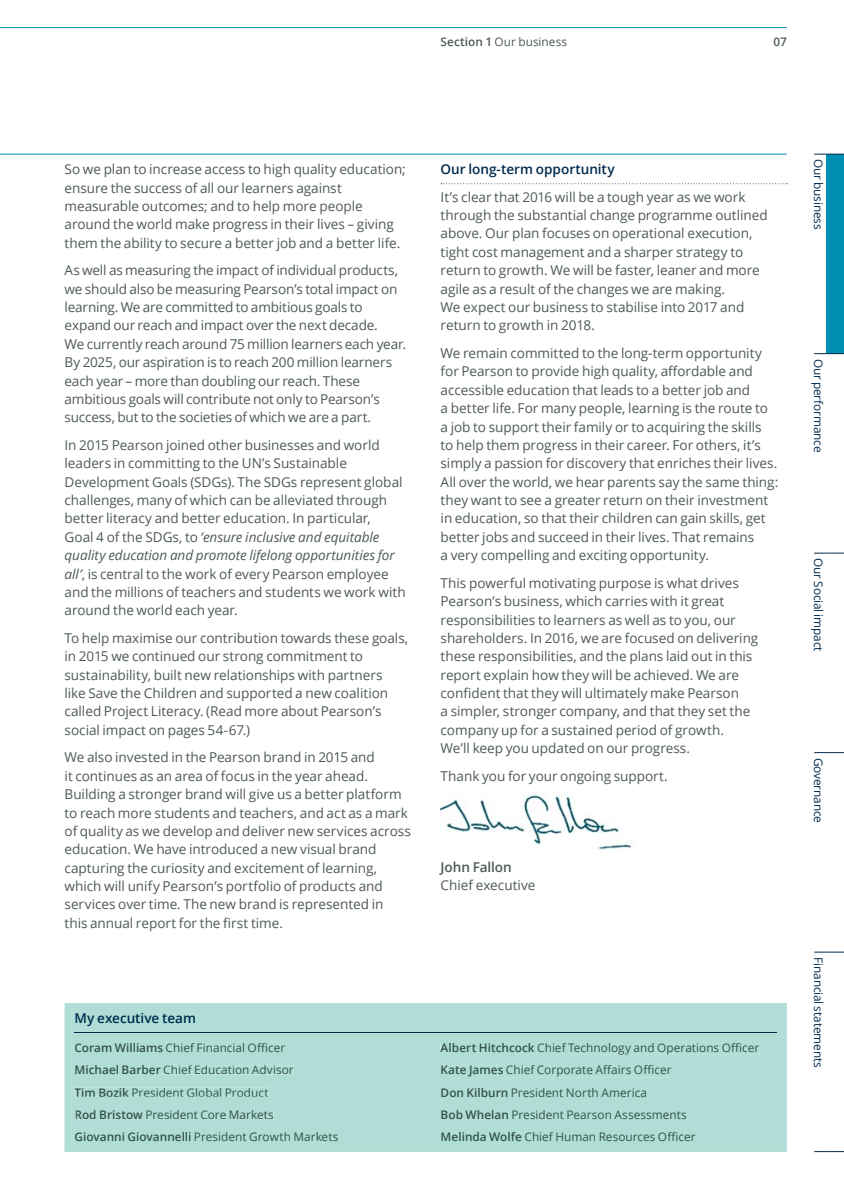
<style>
.page{position:relative;width:844px;height:1191px;background:#fff}
.page>*{position:absolute;margin:0;border:0;box-sizing:border-box;transform-origin:0 0}
.t1{font:13.65px/18.4px "Open Sans";letter-spacing:-.005em;color:#4e5859}
.t2{font:600 13.65px "Open Sans";letter-spacing:-.005em;color:#002a4e}
.t3{font:600 13.65px "Open Sans";letter-spacing:-.005em;color:#4e5859}
.t4{font:11.9px/22.4px "Open Sans";color:#34514c}
.t5{font:11.9px "Open Sans";letter-spacing:-.015em;color:#002a4e}
.t6{font:11.9px "Open Sans";letter-spacing:.005em;color:#4e5859}
.t7{font:600 11.9px "Open Sans";color:#4e5859}
.s1{font-weight:600}
.s2{font-style:italic}
</style>
<div class="page">
<hr style="left:0;top:27px;width:786px;height:1px;background:#008fb4">
<hr style="left:0;top:154px;width:786px;height:1px;background:#008fb4">
<div style="left:826px;top:154px;width:17px;height:200px;background:#008fb4"></div>
<svg style="left:814px;top:154px;width:29px;height:1px"></svg>
<svg style="left:814px;top:752px;width:29px;height:1px"></svg>
<svg style="left:814px;top:951px;width:29px;height:1px"></svg>
<svg style="left:814px;top:1151px;width:29px;height:1px"></svg>
<svg style="left:814px;top:353px;width:29px;height:1px"></svg>
<svg style="left:814px;top:553px;width:29px;height:1px"></svg>
<svg style="left:441px;top:183px;width:346px;height:1px"></svg>
<img style="left:440px;top:792px;width:192px;height:57px">
<div style="left:64px;top:1003px;width:722px;height:148px;background:#b0ded6"></div>
<hr style="left:74px;top:1032px;width:702px;height:1px;background:#002a4e">
<div style="left:76px;top:1013px;width:119px;height:13px;background:#b0ded6"></div>
<div style="left:75px;top:1043px;width:88px;height:9px;background:#b0ded6"></div>
<div style="left:163px;top:1043px;width:122px;height:9px;background:#b0ded6"></div>
<div style="left:76px;top:1065px;width:84px;height:9px;background:#b0ded6"></div>
<svg style="left:160px;top:1065px;width:133px;height:9px"></svg>
<svg style="left:75px;top:1087px;width:193px;height:9px;background:#b1ded6"></svg>
<div style="left:76px;top:1110px;width:197px;height:9px;background:#b0ded6"></div>
<div style="left:75px;top:1132px;width:116px;height:9px;background:#b0ded6"></div>
<div style="left:191px;top:1132px;width:147px;height:9px;background:#b0ded6"></div>
<div style="left:440px;top:1043px;width:94px;height:9px;background:#b0ded6"></div>
<div style="left:534px;top:1043px;width:225px;height:11px;background:#b0ded6"></div>
<div style="left:441px;top:1065px;width:62px;height:11px;background:#b0ded6"></div>
<div style="left:503px;top:1065px;width:168px;height:12px;background:#b0ded6"></div>
<div style="left:441px;top:1087px;width:66px;height:9px;background:#b0ded6"></div>
<div style="left:508px;top:1087px;width:138px;height:9px;background:#b0ded6"></div>
<div style="left:441px;top:1110px;width:67px;height:9px;background:#b0ded6"></div>
<div style="left:508px;top:1110px;width:178px;height:9px;background:#b0ded6"></div>
<div style="left:441px;top:1132px;width:80px;height:9px;background:#b0ded6"></div>
<div style="left:521px;top:1132px;width:174px;height:9px;background:#b0ded6"></div>
<p class="t6" style="left:440px;top:34px;width:128px"><span class="s1">Section 1</span> Our business</p>
<p class="t7" style="left:773px;top:34px;width:15px">07</p>
<p class="t1" style="left:64px;top:160px;width:343px">So we plan to increase access to high quality education; ensure the success of all our learners against measurable outcomes; and to help more people around the world make progress in their lives – giving them the ability to secure a better job and a better life.</p>
<p class="t1" style="left:64px;top:261px;width:343px">As well as measuring the impact of individual products, we should also be measuring Pearson’s total impact on learning. We are committed to ambitious goals to expand our reach and impact over the next decade.<br>We currently reach around 75 million learners each year.<br>By 2025, our aspiration is to reach 200 million learners each year – more than doubling our reach. These ambitious goals will contribute not only to Pearson’s success, but to the societies of which we are a part.</p>
<p class="t1" style="left:65px;top:435px;width:342px">In 2015 Pearson joined other businesses and world leaders in committing to the UN’s Sustainable Development Goals (SDGs). The SDGs represent global challenges, many of which can be alleviated through better literacy and better education. In particular,<br>Goal 4 of the SDGs, to <span class="s2">‘ensure inclusive and equitable quality education and promote lifelong opportunities for all’</span>, is central to the work of every Pearson employee and the millions of teachers and students we work with around the world each year.</p>
<p class="t1" style="left:65px;top:628px;width:345px">To help maximise our contribution towards these goals, in 2015 we continued our strong commitment to sustainability, built new relationships with partners<br>like Save the Children and supported a new coalition called Project Literacy. (Read more about Pearson’s social impact on pages 54-67.)</p>
<p class="t1" style="left:65px;top:748px;width:348px">We also invested in the Pearson brand in 2015 and<br>it continues as an area of focus in the year ahead.<br>Building a stronger brand will give us a better platform to reach more students and teachers, and act as a mark of quality as we develop and deliver new services across education. We have introduced a new visual brand capturing the curiosity and excitement of learning, which will unify Pearson’s portfolio of products and services over time. The new brand is represented in<br>this annual report for the first time.</p>
<p class="t2" style="left:440px;top:159px;width:175px">Our long-term opportunity</p>
<p class="t1" style="left:440px;top:187px;width:328px">It’s clear that 2016 will be a tough year as we work through the substantial change programme outlined above. Our plan focuses on operational execution, tight cost management and a sharper strategy to return to growth. We will be faster, leaner and more agile as a result of the changes we are making.<br>We expect our business to stabilise into 2017 and return to growth in 2018.</p>
<p class="t1" style="left:440px;top:343px;width:339px">We remain committed to the long-term opportunity for Pearson to provide high quality, affordable and accessible education that leads to a better job and<br>a better life. For many people, learning is the route to a job to support their family or to acquiring the skills<br>to help them progress in their career. For others, it’s simply a passion for discovery that enriches their lives.<br>All over the world, we hear parents say the same thing: they want to see a greater return on their investment in education, so that their children can gain skills, get better jobs and succeed in their lives. That remains<br>a very compelling and exciting opportunity.</p>
<p class="t1" style="left:440px;top:573px;width:319px">This powerful motivating purpose is what drives Pearson’s business, which carries with it great responsibilities to learners as well as to you, our shareholders. In 2016, we are focused on delivering these responsibilities, and the plans laid out in this report explain how they will be achieved. We are confident that they will ultimately make Pearson<br>a simpler, stronger company, and that they set the company up for a sustained period of growth.<br>We’ll keep you updated on our progress.</p>
<p class="t1" style="left:440px;top:766px;width:229px">Thank you for your ongoing support.</p>
<p class="t3" style="left:440px;top:857px;width:73px">John Fallon</p>
<p class="t1" style="left:440px;top:875px;width:96px">Chief executive</p>
<p class="t2" style="left:74px;top:1008px;width:123px">My executive team</p>
<p class="t4" style="left:74px;top:1036px;width:265px"><span class="s1">Coram Williams</span> Chief Financial Officer<br><span class="s1">Michael Barber</span> Chief Education Advisor<br><span class="s1">Tim Bozik</span> President Global Product<br><span class="s1">Rod Bristow</span> President Core Markets<br><span class="s1">Giovanni Giovannelli</span> President Growth Markets</p>
<p class="t4" style="left:440px;top:1036px;width:320px"><span class="s1">Albert Hitchcock</span> Chief Technology and Operations Officer <span class="s1">Kate James</span> Chief Corporate Affairs Officer<br><span class="s1">Don Kilburn</span> President North America<br><span class="s1">Bob Whelan</span> President Pearson Assessments<br><span class="s1">Melinda Wolfe</span> Chief Human Resources Officer</p>
<p class="t5" style="left:826px;top:159px;width:72px;rotate:90deg">Our business</p>
<p class="t5" style="left:826px;top:358px;width:95px;rotate:90deg">Our performance</p>
<p class="t5" style="left:826px;top:558px;width:95px;rotate:90deg">Our Social impact</p>
<p class="t5" style="left:826px;top:757px;width:67px;rotate:90deg">Governance</p>
<p class="t5" style="left:826px;top:957px;width:112px;rotate:90deg">Financial statements</p>
</div>
